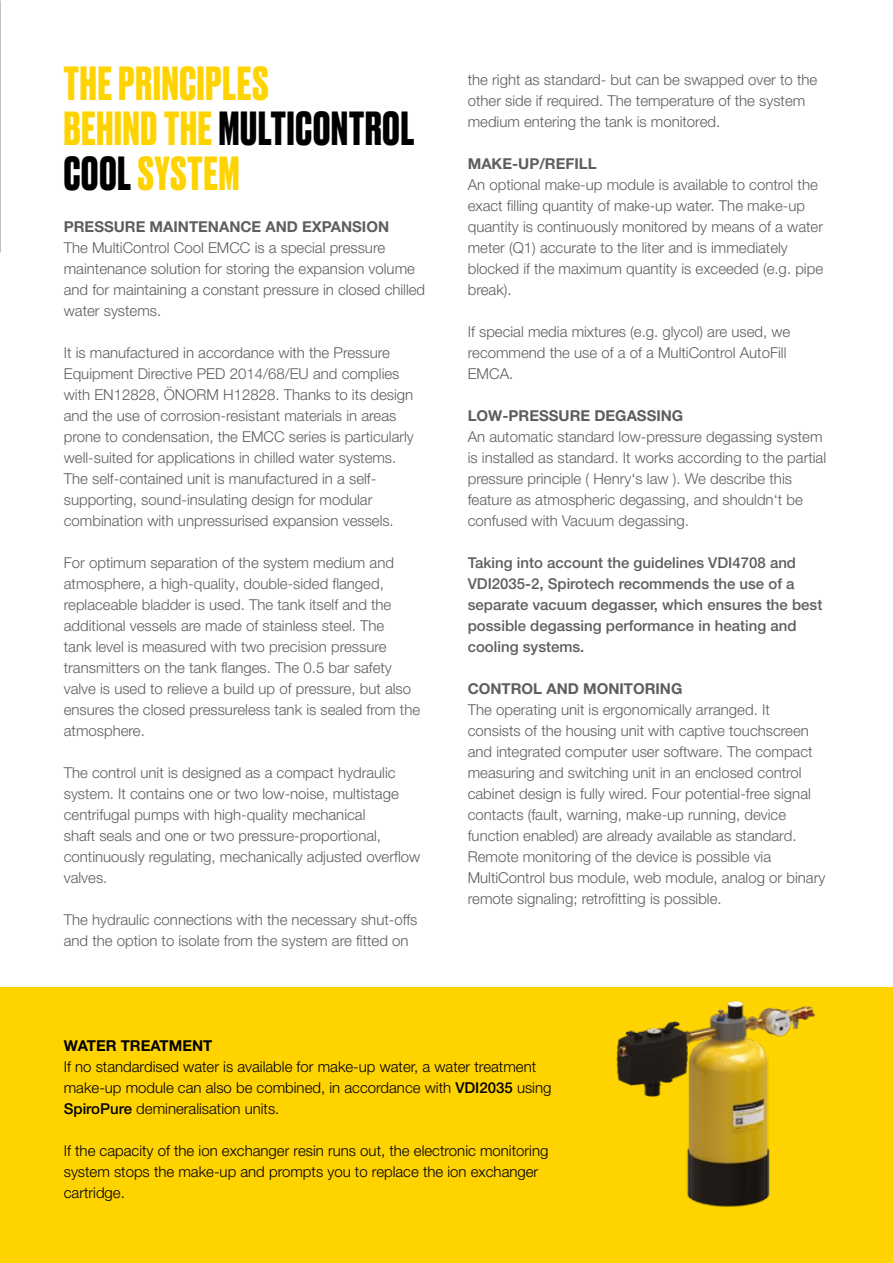
<style>
.page{position:relative;width:893px;height:1263px;background:#fff}
.page>*{position:absolute;margin:0;border:0;box-sizing:border-box;transform-origin:0 0}
.t1{font:700 45px/45px "Druk";letter-spacing:.02em;color:#ffd300}
.t2{font:300 15px/21px "Helvetica Neue LT Pro";color:#5e5e5d}
.t3{font:300 15px/21px "Helvetica Neue LT Pro";color:#000}
.t4{font:500 15px/21px "Helvetica Neue LT Pro";color:#5e5e5d}
.t5{font:700 15px "Helvetica Neue LT Pro";color:#5e5e5d}
.t6{font:700 15px "Helvetica Neue LT Pro";color:#000}
.s1{color:#000}
.s2{font-weight:500}
</style>
<div class="page">
<div style="left:0;top:988px;width:893px;height:275px;background:#ffd300"></div>
<img style="left:616px;top:1000px;width:199px;height:207px">
<h1 class="t1" style="left:64px;top:59px;width:352px">THE PRINCIPLES<br>BEHIND THE <span class="s1">MULTICONTROL<br>COOL</span> SYSTEM</h1>
<p class="t5" style="left:64px;top:217px;width:327px">PRESSURE MAINTENANCE AND EXPANSION</p>
<p class="t2" style="left:64px;top:237px;width:363px">The MultiControl Cool EMCC is a special pressure maintenance solution for storing the expansion volume and for maintaining a constant pressure in closed chilled water systems.</p>
<p class="t2" style="left:64px;top:342px;width:352px">It is manufactured in accordance with the Pressure Equipment Directive PED 2014/68/EU and complies with EN12828, ÖNORM H12828. Thanks to its design and the use of corrosion-resistant materials in areas prone to condensation, the EMCC series is particularly well-suited for applications in chilled water systems.<br>The self-contained unit is manufactured in a self&shy;supporting, sound-insulating design for modular combination with unpressurised expansion vessels.</p>
<p class="t2" style="left:64px;top:552px;width:358px">For optimum separation of the system medium and atmosphere, a high-quality, double-sided flanged, replaceable bladder is used. The tank itself and the additional vessels are made of stainless steel. The<br>tank level is measured with two precision pressure transmitters on the tank flanges. The 0.5 bar safety valve is used to relieve a build up of pressure, but also ensures the closed pressureless tank is sealed from the atmosphere.</p>
<p class="t2" style="left:64px;top:762px;width:358px">The control unit is designed as a compact hydraulic system. It contains one or two low-noise, multistage centrifugal pumps with high-quality mechanical<br>shaft seals and one or two pressure-proportional, continuously regulating, mechanically adjusted overflow valves.</p>
<p class="t2" style="left:64px;top:909px;width:355px">The hydraulic connections with the necessary shut-offs and the option to isolate from the system are fitted on</p>
<p class="t2" style="left:468px;top:69px;width:351px">the right as standard- but can be swapped over to the other side if required. The temperature of the system medium entering the tank is monitored.</p>
<p class="t5" style="left:468px;top:154px;width:130px">MAKE-UP/REFILL</p>
<p class="t2" style="left:468px;top:174px;width:357px">An optional make-up module is available to control the exact filling quantity of make-up water. The make-up quantity is continuously monitored by means of a water meter (Q1) accurate to the liter and is immediately blocked if the maximum quantity is exceeded (e.g. pipe break).</p>
<p class="t2" style="left:468px;top:321px;width:324px">If special media mixtures (e.g. glycol) are used, we recommend the use of a of a MultiControl AutoFill<br>EMCA.</p>
<p class="t5" style="left:468px;top:406px;width:217px">LOW-PRESSURE DEGASSING</p>
<p class="t2" style="left:468px;top:426px;width:360px">An automatic standard low-pressure degassing system is installed as standard. It works according to the partial pressure principle ( Henry‘s law ). We describe this feature as atmospheric degassing, and shouldn‘t be confused with Vacuum degassing.</p>
<p class="t4" style="left:468px;top:552px;width:356px">Taking into account the guidelines VDI4708 and VDI2035-2, Spirotech recommends the use of a separate vacuum degasser, which ensures the best possible degassing performance in heating and cooling systems.</p>
<p class="t5" style="left:468px;top:679px;width:216px">CONTROL AND MONITORING</p>
<p class="t2" style="left:468px;top:699px;width:359px">The operating unit is ergonomically arranged. It consists of the housing unit with captive touchscreen and integrated computer user software. The compact measuring and switching unit in an enclosed control cabinet design is fully wired. Four potential-free signal contacts (fault, warning, make-up running, device function enabled) are already available as standard.<br>Remote monitoring of the device is possible via MultiControl bus module, web module, analog or binary remote signaling; retrofitting is possible.</p>
<p class="t6" style="left:64px;top:1036px;width:150px">WATER TREATMENT</p>
<p class="t3" style="left:64px;top:1056px;width:489px">If no standardised water is available for make-up water, a water treatment make-up module can also be combined, in accordance with <span class="s2">VDI2035</span> using<br><span class="s2">SpiroPure</span> demineralisation units.</p>
<p class="t3" style="left:64px;top:1140px;width:486px">If the capacity of the ion exchanger resin runs out, the electronic monitoring system stops the make-up and prompts you to replace the ion exchanger cartridge.</p>
</div>
